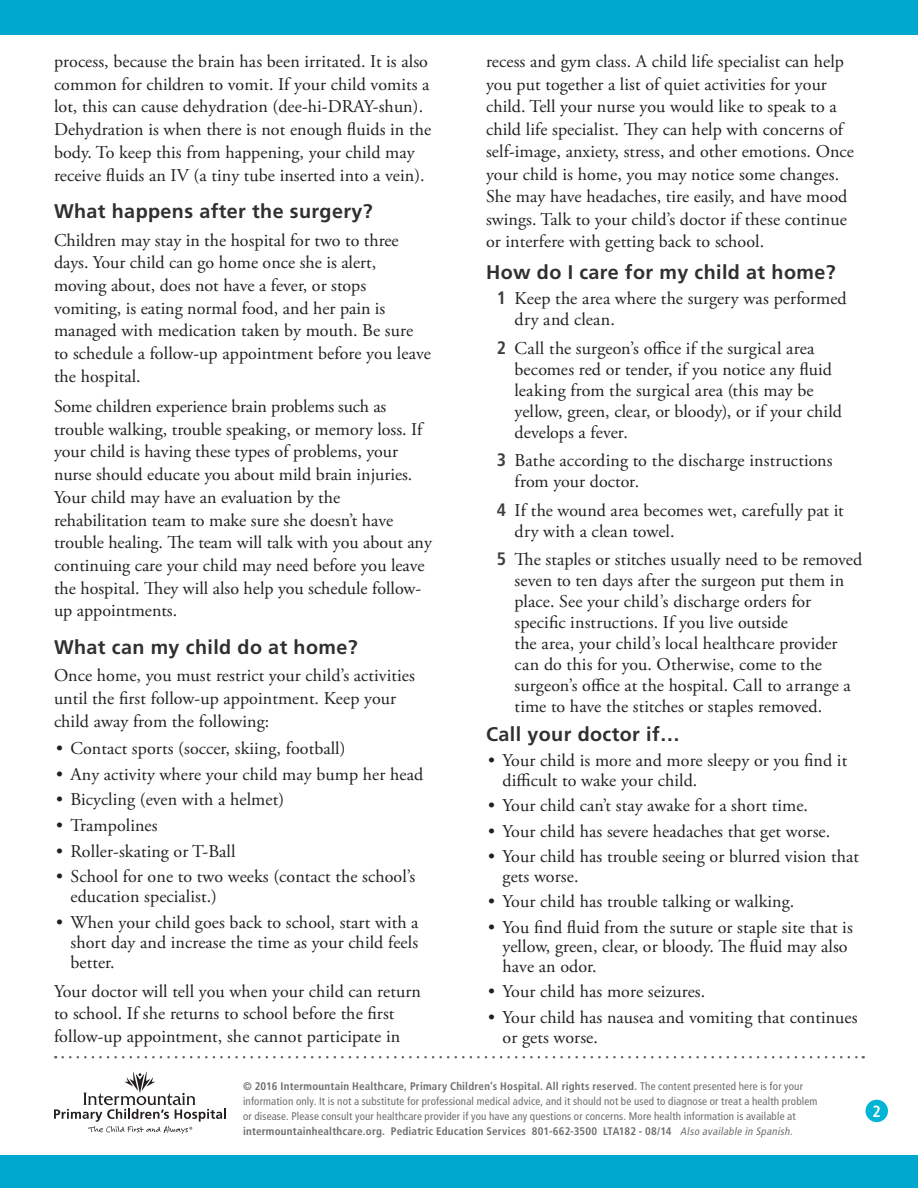
<style>
.page{position:relative;width:918px;height:1188px;background:#fff}
.page>*{position:absolute;margin:0;border:0;box-sizing:border-box;transform-origin:0 0}
.Level_2__h3{font:700 19.65px "Frutiger LT Std";letter-spacing:.02em;color:#312f30}
.Main__p{font:18px/22.6px "Adobe Garamond Pro";letter-spacing:.005em;color:#231f20}
.Page_number{font:700 condensed 16.2px "Frutiger LT Std";color:#fff}
.t1{font:condensed 10.95px/15px "Frutiger LT Std";letter-spacing:.015em;color:#6c6d70}
.s1{font-family:"Frutiger LT Std";font-weight:700;font-stretch:condensed;color:#3e3e3f}
.s2{font-weight:700}
.s3{font-style:italic;font-size:10.8px}
</style>
<div class="page">
<div style="left:866px;top:1100px;width:22px;height:22px;background:#00b4d6;border-radius:50%"></div>
<div style="left:0;top:1156px;width:918px;height:32px;background:#00a7cf"></div>
<div style="left:0;top:0;width:918px;height:35px;background:#00a7cf"></div>
<svg style="left:54px;top:1072px;width:172px;height:62px"></svg>
<svg style="left:63px;top:1056px;width:801px;height:2px"></svg>
<p class="Main__p" style="left:54px;top:51px;width:379px">process, because the brain has been irritated. It is also common for children to vomit. If your child vomits a lot, this can cause dehydration (dee-hi-DRAY-shun).<br>Dehydration is when there is not enough fluids in the body. To keep this from happening, your child may receive fluids an IV (a tiny tube inserted into a vein).</p>
<p class="Level_2__h3" style="left:54px;top:200px;width:320px">What happens after the surgery?</p>
<p class="Main__p" style="left:54px;top:229px;width:378px">Children may stay in the hospital for two to three days. Your child can go home once she is alert, moving about, does not have a fever, or stops vomiting, is eating normal food, and her pain is managed with medication taken by mouth. Be sure to schedule a follow-up appointment before you leave the hospital.</p>
<p class="Main__p" style="left:54px;top:396px;width:379px">Some children experience brain problems such as trouble walking, trouble speaking, or memory loss. If your child is having these types of problems, your nurse should educate you about mild brain injuries.<br>Your child may have an evaluation by the rehabilitation team to make sure she doesn’t have trouble healing. The team will talk with you about any continuing care your child may need before you leave the hospital. They will also help you schedule follow&shy;up appointments.</p>
<p class="Level_2__h3" style="left:54px;top:636px;width:305px">What can my child do at home?</p>
<p class="Main__p" style="left:54px;top:665px;width:362px">Once home, you must restrict your child’s activities until the first follow-up appointment. Keep your child away from the following:</p>
<p class="Main__p" style="left:56px;top:738px;width:291px">• Contact sports (soccer, skiing, football)</p>
<p class="Main__p" style="left:56px;top:763px;width:369px">• Any activity where your child may bump her head</p>
<p class="Main__p" style="left:56px;top:789px;width:229px">• Bicycling (even with a helmet)</p>
<p class="Main__p" style="left:56px;top:815px;width:103px">• Trampolines</p>
<p class="Main__p" style="left:56px;top:840px;width:181px">• Roller-skating or T-Ball</p>
<p class="Main__p" style="left:70px;top:868px;width:346px;line-height:19.6px;text-indent:-14px">• School for one to two weeks (contact the school’s education specialist.)</p>
<p class="Main__p" style="left:70px;top:913px;width:350px;line-height:20.1px;text-align:justify;text-indent:-14px">• When your child goes back to school, start with a short day and increase the time as your child feels better.</p>
<p class="Main__p" style="left:54px;top:980px;width:368px">Your doctor will tell you when your child can return to school. If she returns to school before the first follow-up appointment, she cannot participate in</p>
<p class="Main__p" style="left:486px;top:51px;width:370px">recess and gym class. A child life specialist can help you put together a list of quiet activities for your child. Tell your nurse you would like to speak to a child life specialist. They can help with concerns of self-image, anxiety, stress, and other emotions. Once your child is home, you may notice some changes.<br>She may have headaches, tire easily, and have mood swings. Talk to your child’s doctor if these continue or interfere with getting back to school.</p>
<p class="Level_2__h3" style="left:486px;top:260px;width:351px">How do I care for my child at home?</p>
<p class="Main__p" style="left:515px;top:288px;width:334px;line-height:21px;text-indent:-18px"><span class="s1">1</span> Keep the area where the surgery was performed dry and clean.</p>
<p class="Main__p" style="left:515px;top:338px;width:329px;line-height:21px;text-indent:-18px"><span class="s1">2</span> Call the surgeon’s office if the surgical area becomes red or tender, if you notice any fluid leaking from the surgical area (this may be yellow, green, clear, or bloody), or if your child develops a fever.</p>
<p class="Main__p" style="left:515px;top:450px;width:320px;line-height:21px;text-indent:-18px"><span class="s1">3</span> Bathe according to the discharge instructions from your doctor.</p>
<p class="Main__p" style="left:515px;top:500px;width:331px;line-height:21px;text-indent:-18px"><span class="s1">4</span> If the wound area becomes wet, carefully pat it dry with a clean towel.</p>
<p class="Main__p" style="left:515px;top:549px;width:349px;line-height:21px;text-indent:-18px"><span class="s1">5</span> The staples or stitches usually need to be removed seven to ten days after the surgeon put them in place. See your child’s discharge orders for specific instructions. If you live outside<br>the area, your child’s local healthcare provider can do this for you. Otherwise, come to the surgeon’s office at the hospital. Call to arrange a time to have the stitches or staples removed.</p>
<p class="Level_2__h3" style="left:486px;top:722px;width:195px">Call your doctor if…</p>
<p class="Main__p" style="left:503px;top:751px;width:346px;line-height:19.5px;text-indent:-14px">• Your child is more and more sleepy or you find it difficult to wake your child.</p>
<p class="Main__p" style="left:488px;top:795px;width:321px">• Your child can’t stay awake for a short time.</p>
<p class="Main__p" style="left:488px;top:820px;width:344px">• Your child has severe headaches that get worse.</p>
<p class="Main__p" style="left:503px;top:847px;width:358px;line-height:19.5px;text-indent:-14px">• Your child has trouble seeing or blurred vision that gets worse.</p>
<p class="Main__p" style="left:488px;top:891px;width:308px">• Your child has trouble talking or walking.</p>
<p class="Main__p" style="left:503px;top:918px;width:352px;line-height:19.5px;text-indent:-14px">• You find fluid from the suture or staple site that is yellow, green, clear, or bloody. The fluid may also have an odor.</p>
<p class="Main__p" style="left:488px;top:981px;width:219px">• Your child has more seizures.</p>
<p class="Main__p" style="left:503px;top:1007px;width:357px;line-height:20.2px;text-indent:-14px">• Your child has nausea and vomiting that continues or gets worse.</p>
<p class="t1" style="left:243px;top:1079px;width:576px"><span class="s2">© 2016 Intermountain Healthcare, Primary Children’s Hospital. All rights reserved.</span> The content presented here is for your information only. It is not a substitute for professional medical advice, and it should not be used to diagnose or treat a health problem or disease. Please consult your healthcare provider if you have any questions or concerns. More health information is available at <span class="s2">intermountainhealthcare.org. Pediatric Education Services 801-662-3500 LTA182 - 08/14</span> <span class="s3">Also available in Spanish.</span></p>
<p class="Page_number" style="left:873px;top:1101px;width:10px">2</p>
</div>
